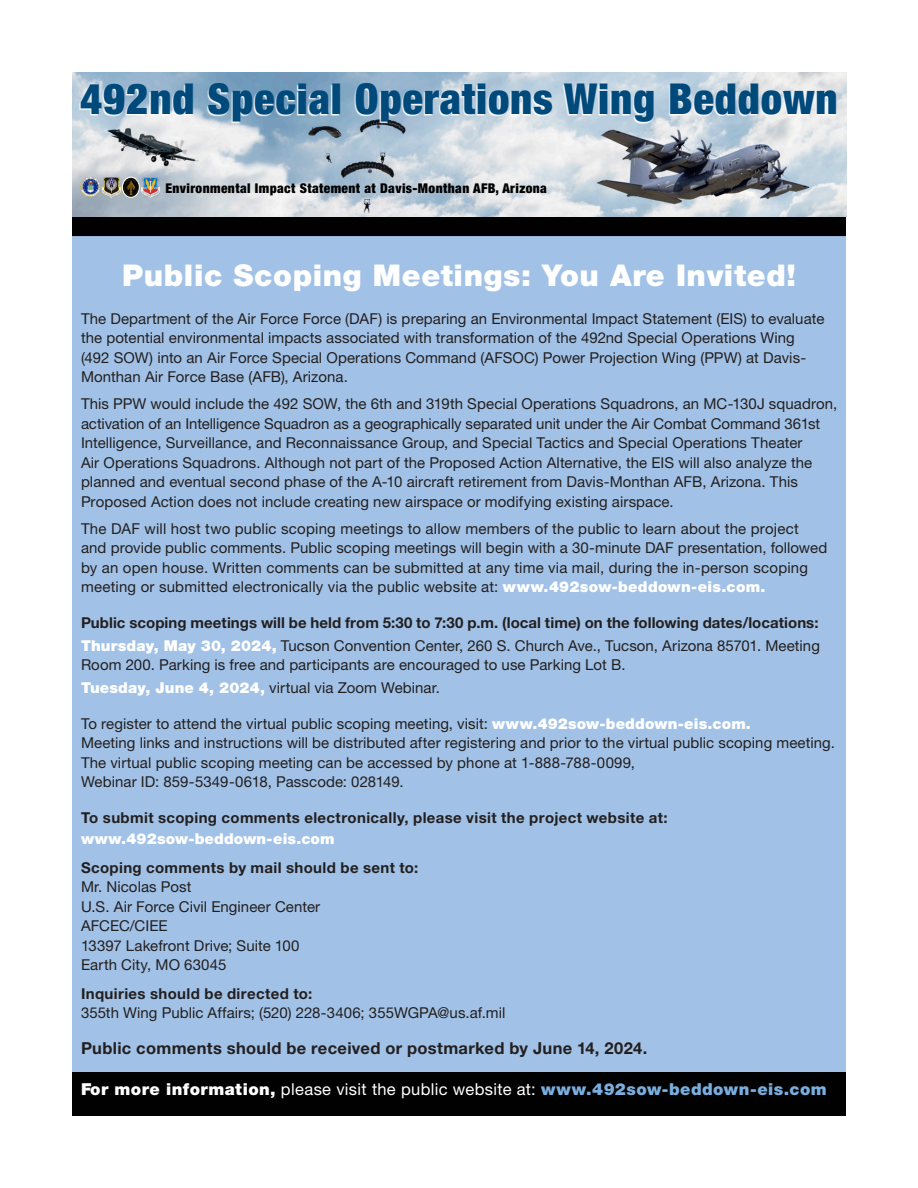
<style>
.page{position:relative;width:918px;height:1188px;background:#fff}
.page>*{position:absolute;margin:0;border:0;box-sizing:border-box;transform-origin:0 0}
.t1{font:900 condensed 42.6px "Helvetica Neue LT Std";letter-spacing:.02em;color:#00497b}
.subhead_1{font:900 30px "Helvetica Neue LT Std";letter-spacing:.02em;color:#fff}
.flyer_text{font:16.5px "Helvetica Neue LT Std";letter-spacing:.02em;color:#fff}
.flyer_text-2{font:700 16.5px "Helvetica Neue LT Std";letter-spacing:.02em;color:#231f20}
.flyer_text-3{font:15px/19.5px "Helvetica Neue LT Std";letter-spacing:.005em;color:#231f20}
.flyer_text-4{font:700 15px/21px "Helvetica Neue LT Std";letter-spacing:.02em;color:#231f20}
.t2{font:900 condensed 13.5px "Helvetica Neue LT Std";letter-spacing:.03em;color:#010101}
.s1{font-weight:900;color:#fff}
.s2{font-weight:900}
.s3{font-weight:900;color:#79aede}
</style>
<div class="page">
<div style="left:72px;top:236px;width:774px;height:880px;background:#a1c2e6"></div>
<div style="left:72px;top:217px;width:774px;height:19px;background:#010101"></div>
<img style="left:72px;top:72px;width:774px;height:145px">
<img style="left:80px;top:177px;width:20px;height:20px;border-radius:10px">
<img style="left:102px;top:177px;width:37px;height:20px">
<div style="left:122px;top:177px;width:17px;height:20px;border:1px solid #fff;border-radius:50%"></div>
<img style="left:141px;top:178px;width:19px;height:20px">
<div style="left:79px;top:84px;width:757px;height:40px;background:#fff;opacity:.94"></div>
<div style="left:72px;top:1072px;width:774px;height:44px;background:#010101"></div>
<p class="t1" style="left:80px;top:73px;width:759px">492nd Special Operations Wing Beddown</p>
<p class="t2" style="left:165px;top:179px;width:383px">Environmental Impact Statement at Davis-Monthan AFB, Arizona</p>
<p class="subhead_1" style="left:122px;top:257px;width:675px">Public Scoping Meetings: You Are Invited!</p>
<p class="flyer_text-3" style="left:81px;top:309px;width:745px">The Department of the Air Force Force (DAF) is preparing an Environmental Impact Statement (EIS) to evaluate the potential environmental impacts associated with transformation of the 492nd Special Operations Wing (492 SOW) into an Air Force Special Operations Command (AFSOC) Power Projection Wing (PPW) at Davis-Monthan Air Force Base (AFB), Arizona.</p>
<p class="flyer_text-3" style="left:81px;top:394px;width:758px">This PPW would include the 492 SOW, the 6th and 319th Special Operations Squadrons, an MC-130J squadron, activation of an Intelligence Squadron as a geographically separated unit under the Air Combat Command 361st Intelligence, Surveillance, and Reconnaissance Group, and Special Tactics and Special Operations Theater<br>Air Operations Squadrons. Although not part of the Proposed Action Alternative, the EIS will also analyze the planned and eventual second phase of the A-10 aircraft retirement from Davis-Monthan AFB, Arizona. This Proposed Action does not include creating new airspace or modifying existing airspace.</p>
<p class="flyer_text-3" style="left:81px;top:519px;width:748px">The DAF will host two public scoping meetings to allow members of the public to learn about the project and provide public comments. Public scoping meetings will begin with a 30-minute DAF presentation, followed by an open house. Written comments can be submitted at any time via mail, during the in-person scoping meeting or submitted electronically via the public website at: <span class="s1">www.492sow-beddown-eis.com.</span></p>
<p class="flyer_text-4" style="left:81px;top:612px;width:739px">Public scoping meetings will be held from 5:30 to 7:30 p.m. (local time) on the following dates/locations:</p>
<p class="flyer_text-3" style="left:81px;top:636px;width:740px"><span class="s1">Thursday, May 30, 2024,</span> Tucson Convention Center, 260 S. Church Ave., Tucson, Arizona 85701. Meeting<br>Room 200. Parking is free and participants are encouraged to use Parking Lot B.</p>
<p class="flyer_text-3" style="left:81px;top:678px;width:361px"><span class="s1">Tuesday, June 4, 2024,</span> virtual via Zoom Webinar.</p>
<p class="flyer_text-3" style="left:81px;top:714px;width:755px">To register to attend the virtual public scoping meeting, visit: <span class="s1">www.492sow-beddown-eis.com.<br></span>Meeting links and instructions will be distributed after registering and prior to the virtual public scoping meeting.<br>The virtual public scoping meeting can be accessed by phone at 1-888-788-0099,<br>Webinar ID: 859-5349-0618, Passcode: 028149.</p>
<p class="flyer_text-4" style="left:81px;top:807px;width:588px">To submit scoping comments electronically, please visit the project website at: <span class="s1">www.492sow-beddown-eis.com</span></p>
<p class="flyer_text-4" style="left:81px;top:857px;width:339px">Scoping comments by mail should be sent to:</p>
<p class="flyer_text-3" style="left:81px;top:877px;width:112px">Mr. Nicolas Post</p>
<p class="flyer_text-3" style="left:81px;top:897px;width:241px">U.S. Air Force Civil Engineer Center</p>
<p class="flyer_text-3" style="left:81px;top:916px;width:88px">AFCEC/CIEE</p>
<p class="flyer_text-3" style="left:81px;top:936px;width:220px">13397 Lakefront Drive; Suite 100</p>
<p class="flyer_text-3" style="left:81px;top:955px;width:147px">Earth City, MO 63045</p>
<p class="flyer_text-4" style="left:81px;top:983px;width:233px">Inquiries should be directed to:</p>
<p class="flyer_text-3" style="left:81px;top:1003px;width:426px">355th Wing Public Affairs; (520) 228-3406; 355WGPA@us.af.mil</p>
<p class="flyer_text-2" style="left:81px;top:1038px;width:568px">Public comments should be received or postmarked by June 14, 2024.</p>
<p class="flyer_text" style="left:81px;top:1079px;width:747px"><span class="s2">For more information,</span> please visit the public website at: <span class="s3">www.492sow-beddown-eis.com</span></p>
</div>
